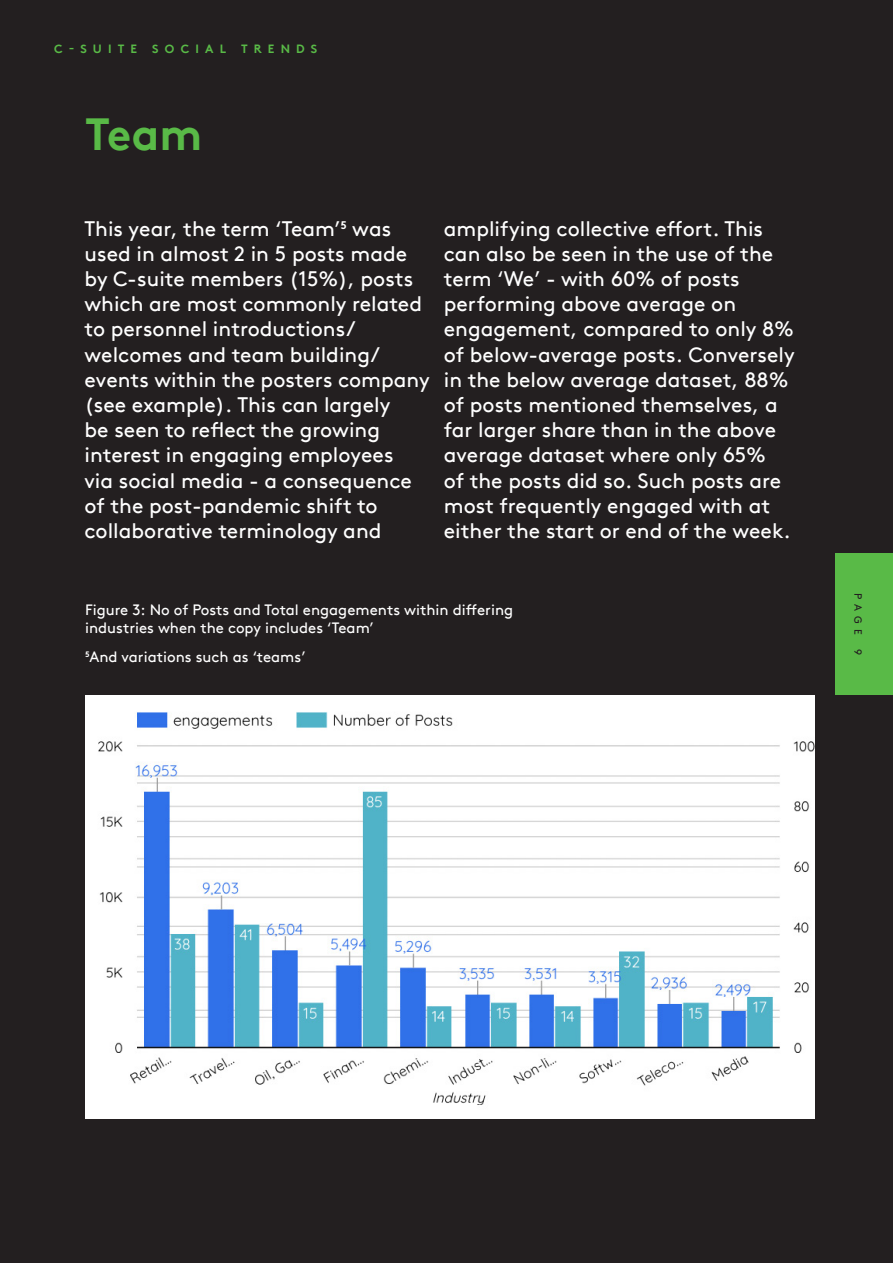
<style>
.page{position:relative;width:893px;height:1263px;background:#231f20}
.page>*{position:absolute;margin:0;border:0;box-sizing:border-box;transform-origin:0 0}
.t1{font:700 45px "Brown TT";color:#59ba47}
.t2{font:21px/25.2px "Brown TT";color:#fff}
.t3{font:15px "Brown TT";color:#fff}
.t4{font:700 12px "Brown TT";letter-spacing:.51em;color:#59ba47}
.t5{font:10.5px "Brown TT";color:#231f20}
</style>
<div class="page">
<img style="left:85px;top:695px;width:729px;height:423px">
<div style="left:836px;top:553px;width:57px;height:142px;background:#59ba47"></div>
<p class="t4" style="left:54px;top:41px;width:85px">C-SUITE</p>
<p class="t4" style="left:152px;top:41px;width:166px">SOCIAL TRENDS</p>
<p class="t1" style="left:85px;top:107px;width:119px">Team</p>
<p class="t2" style="left:85px;top:216px;width:347px">This year, the term ‘Team’5 was used in almost 2 in 5 posts made by C-suite members (15%), posts which are most commonly related to personnel introductions/ welcomes and team building/ events within the posters company (see example). This can largely<br>be seen to reflect the growing interest in engaging employees<br>via social media - a consequence of the post-pandemic shift to collaborative terminology and</p>
<p class="t2" style="left:444px;top:216px;width:352px">amplifying collective effort. This can also be seen in the use of the term ‘We’ - with 60% of posts performing above average on engagement, compared to only 8% of below-average posts. Conversely in the below average dataset, 88% of posts mentioned themselves, a far larger share than in the above average dataset where only 65%<br>of the posts did so. Such posts are most frequently engaged with at either the start or end of the week.</p>
<p class="t3" style="left:85px;top:601px;width:430px">Figure 3: No of Posts and Total engagements within differing</p>
<p class="t3" style="left:85px;top:619px;width:290px">industries when the copy includes ‘Team’</p>
<p class="t3" style="left:85px;top:648px;width:222px">5And variations such as ‘teams’</p>
<p class="t5" style="left:864px;top:593px;width:43px;rotate:90deg">PAGE</p>
<p class="t5" style="left:864px;top:648px;width:8px;rotate:90deg">9</p>
</div>
